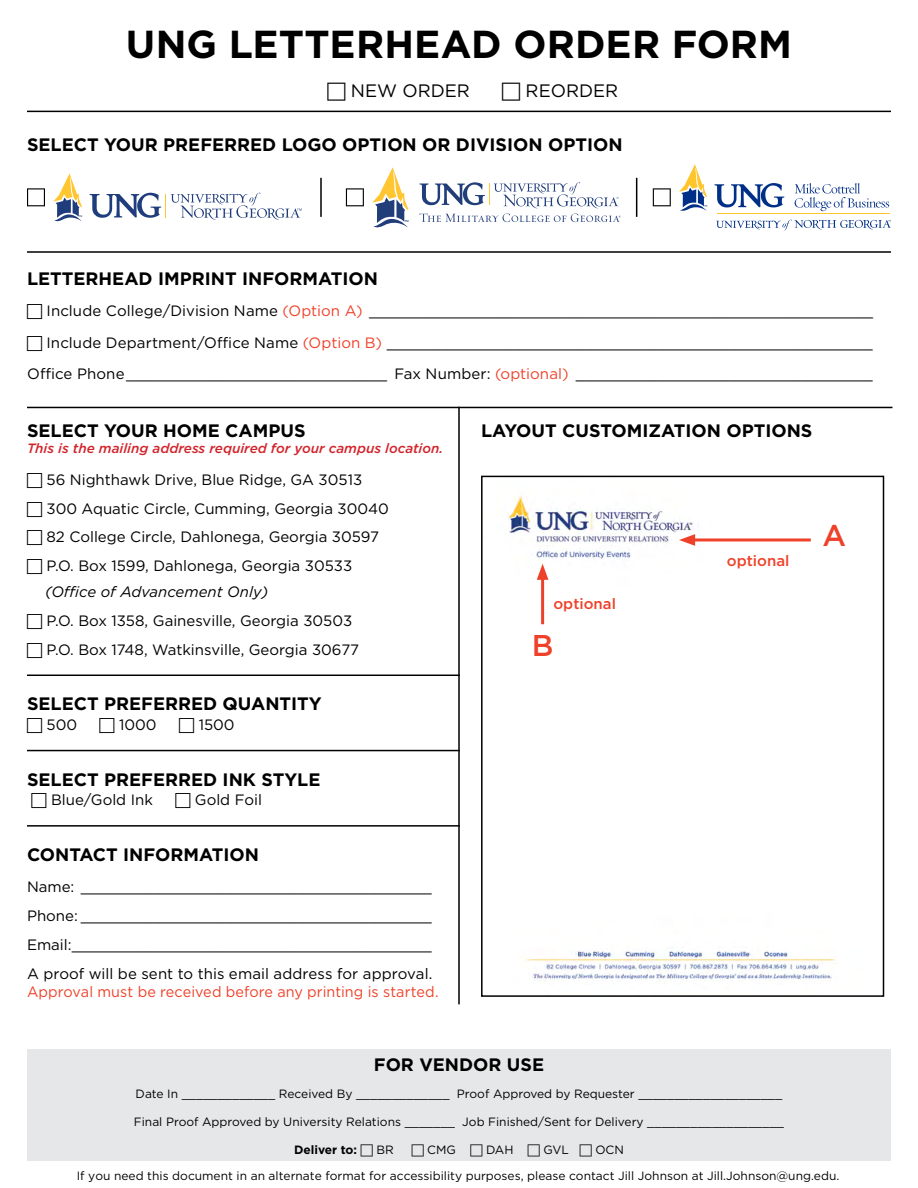
<style>
.page{position:relative;width:918px;height:1188px;background:#fff}
.page>*{position:absolute;margin:0;border:0;box-sizing:border-box;transform-origin:0 0}
.t1{font:700 39px "Gotham";letter-spacing:.005em;color:#000}
.t2{font:500 30px "Gotham HTF";color:#ef4129}
.t3{font:700 18px "Gotham";color:#000}
.t4{font:18px "Gotham";color:#000}
.t5{font:15px "Gotham";color:#000}
.t6{font:15px/18px "Gotham";letter-spacing:.005em;color:#ef4129;scale:.96 1}
.t7{font:italic 15px "Gotham";color:#000}
.t8{font:500 15px "Gotham HTF";color:#ef4129}
.t9{font:italic 500 13.5px "Gotham";color:#d2232a}
.t10{font:12px "Gotham";color:#000}
.t11{font:700 12px "Gotham";color:#000}
.s1{color:#ef4129}
.s2{color:#000}
</style>
<div class="page">
<svg style="left:27px;top:188px;width:18px;height:18px"></svg>
<svg style="left:346px;top:188px;width:18px;height:18px"></svg>
<svg style="left:653px;top:188px;width:18px;height:18px"></svg>
<svg style="left:90px;top:192px;width:212px;height:28px"></svg>
<svg style="left:53px;top:173px;width:29px;height:48px"></svg>
<svg style="left:372px;top:167px;width:37px;height:60px"></svg>
<svg style="left:419px;top:182px;width:202px;height:40px"></svg>
<svg style="left:679px;top:164px;width:28px;height:47px"></svg>
<svg style="left:715px;top:183px;width:69px;height:25px"></svg>
<svg style="left:795px;top:183px;width:94px;height:28px"></svg>
<svg style="left:716px;top:220px;width:175px;height:10px"></svg>
<hr style="left:717px;top:213px;width:172px;height:1px;background:#ffc52b">
<hr style="left:320px;top:178px;width:2px;height:39px;background:#000">
<hr style="left:636px;top:178px;width:1px;height:39px;background:#000">
<hr style="left:27px;top:251px;width:864px;height:2px;background:#000">
<hr style="left:27px;top:111px;width:864px;height:1px;background:#000">
<div style="left:27px;top:1049px;width:864px;height:112px;background:#e6e7e8"></div>
<hr style="left:458px;top:407px;width:2px;height:597px;background:#000">
<img style="left:508px;top:495px;width:328px;height:487px">
<div style="left:481px;top:476px;width:403px;height:521px;border:2px solid #000"></div>
<hr style="left:689px;top:538px;width:122px;height:3px;background:#ef4129">
<svg style="left:679px;top:534px;width:16px;height:12px"></svg>
<hr style="left:541px;top:574px;width:3px;height:50px;background:#ef4129">
<svg style="left:537px;top:564px;width:11px;height:16px"></svg>
<hr style="left:27px;top:675px;width:433px;height:1px;background:#000">
<hr style="left:27px;top:407px;width:433px;height:1px;background:#000">
<hr style="left:460px;top:407px;width:432px;height:1px;background:#000">
<hr style="left:27px;top:750px;width:433px;height:1px;background:#000">
<hr style="left:27px;top:825px;width:433px;height:2px;background:#000">
<p class="t1" style="left:126px;top:19px;width:668px">UNG LETTERHEAD ORDER FORM</p>
<p class="t4" style="left:351px;top:79px;width:121px">NEW ORDER</p>
<p class="t4" style="left:526px;top:79px;width:94px">REORDER</p>
<p class="t3" style="left:27px;top:132px;width:597px">SELECT YOUR PREFERRED LOGO OPTION OR DIVISION OPTION</p>
<p class="t3" style="left:27px;top:266px;width:352px">LETTERHEAD IMPRINT INFORMATION</p>
<p class="t5" style="left:46px;top:301px;width:828px">Include College/Division Name <span class="s1">(Option A)</span> ________________________________________________________</p>
<p class="t5" style="left:46px;top:333px;width:828px">Include Department/Office Name <span class="s1">(Option B)</span> ______________________________________________________</p>
<p class="t5" style="left:27px;top:364px;width:847px">Office Phone_____________________________ Fax Number: <span class="s1">(optional)</span> _________________________________</p>
<p class="t3" style="left:27px;top:419px;width:280px">SELECT YOUR HOME CAMPUS</p>
<p class="t9" style="left:27px;top:440px;width:418px">This is the mailing address required for your campus location.</p>
<p class="t5" style="left:46px;top:470px;width:317px">56 Nighthawk Drive, Blue Ridge, GA 30513</p>
<p class="t5" style="left:46px;top:499px;width:344px">300 Aquatic Circle, Cumming, Georgia 30040</p>
<p class="t5" style="left:46px;top:527px;width:334px">82 College Circle, Dahlonega, Georgia 30597</p>
<p class="t5" style="left:46px;top:556px;width:307px">P.O. Box 1599, Dahlonega, Georgia 30533</p>
<p class="t7" style="left:45px;top:582px;width:225px">(Office of Advancement Only)</p>
<p class="t5" style="left:46px;top:611px;width:307px">P.O. Box 1358, Gainesville, Georgia 30503</p>
<p class="t5" style="left:46px;top:640px;width:314px">P.O. Box 1748, Watkinsville, Georgia 30677</p>
<p class="t3" style="left:27px;top:692px;width:296px">SELECT PREFERRED QUANTITY</p>
<p class="t5" style="left:46px;top:715px;width:32px">500</p>
<p class="t5" style="left:119px;top:715px;width:39px">1000</p>
<p class="t5" style="left:199px;top:715px;width:37px">1500</p>
<p class="t3" style="left:27px;top:767px;width:295px">SELECT PREFERRED INK STYLE</p>
<p class="t5" style="left:51px;top:790px;width:103px">Blue/Gold Ink</p>
<p class="t5" style="left:195px;top:790px;width:69px">Gold Foil</p>
<p class="t3" style="left:27px;top:843px;width:234px">CONTACT INFORMATION</p>
<p class="t5" style="left:27px;top:878px;width:406px">Name: _______________________________________</p>
<p class="t5" style="left:27px;top:906px;width:406px">Phone: _______________________________________</p>
<p class="t5" style="left:27px;top:935px;width:406px">Email:________________________________________</p>
<p class="t6" style="left:27px;top:964px;width:430px"><span class="s2">A proof will be sent to this email address for approval.<br></span>Approval must be received before any printing is started.</p>
<p class="t3" style="left:481px;top:419px;width:333px">LAYOUT CUSTOMIZATION OPTIONS</p>
<p class="t8" style="left:553px;top:595px;width:64px">optional</p>
<p class="t2" style="left:532px;top:628px;width:23px">B</p>
<p class="t8" style="left:727px;top:552px;width:64px">optional</p>
<p class="t2" style="left:823px;top:518px;width:25px">A</p>
<p class="t3" style="left:374px;top:1052px;width:172px">FOR VENDOR USE</p>
<p class="t10" style="left:136px;top:1087px;width:648px">Date In _____________ Received By _____________ Proof Approved by Requester ____________________</p>
<p class="t10" style="left:134px;top:1114px;width:652px">Final Proof Approved by University Relations _______ Job Finished/Sent for Delivery ___________________</p>
<p class="t11" style="left:294px;top:1142px;width:65px">Deliver to:</p>
<p class="t10" style="left:376px;top:1142px;width:19px">BR</p>
<p class="t10" style="left:427px;top:1142px;width:30px">CMG</p>
<p class="t10" style="left:486px;top:1142px;width:29px">DAH</p>
<p class="t10" style="left:543px;top:1142px;width:27px">GVL</p>
<p class="t10" style="left:595px;top:1142px;width:30px">OCN</p>
<p class="t10" style="left:77px;top:1168px;width:764px">If you need this document in an alternate format for accessibility purposes, please contact Jill Johnson at Jill.Johnson@ung.edu.</p>
</div>
